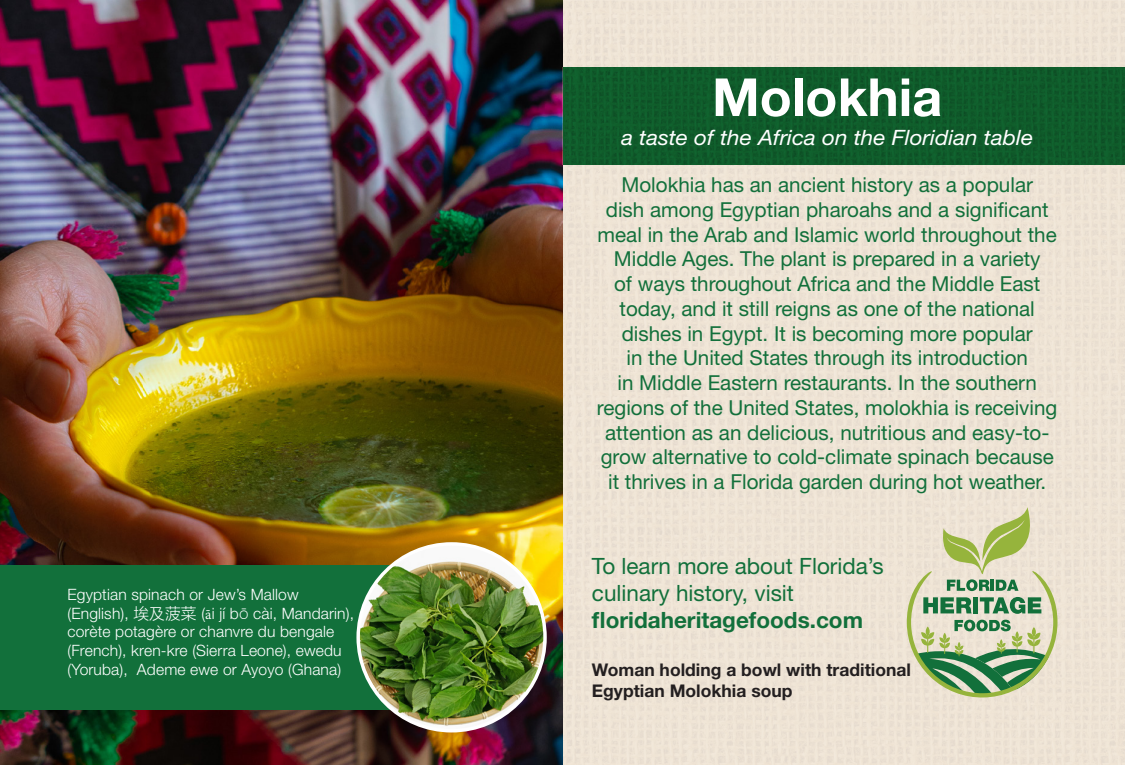
<style>
.page{position:relative;width:1125px;height:765px;background:#fff}
.page>*{position:absolute;margin:0;border:0;box-sizing:border-box;transform-origin:0 0}
.t1{font:700 52.5px "Helvetica Neue LT Std";color:#fff}
.t2{font:22.5px/27px "Helvetica Neue LT Std";color:#12703b}
.t3{font:italic 21.25px "Helvetica Neue LT Std";color:#fff;scale:1.06 1}
.t4{font:20.5px/24.8px "Helvetica Neue LT Std";color:#12703b;text-align:center}
.t5{font:700 17.5px/21px "Helvetica Neue LT Std";color:#231f20}
.t6{font:300 15.5px/18.8px "Helvetica Neue LT Std";letter-spacing:.01em;color:#fff}
.s1{font-family:"Microsoft Ya Hei"}
.s2{font-family:"Adobe Devanagari";font-weight:400}
.s3{font-weight:700}
</style>
<div class="page">
<img style="left:0;top:0;width:562px;height:765px">
<div style="left:562px;top:0;width:563px;height:765px;background:#eee3d4"></div>
<div style="left:563px;top:68px;width:562px;height:97px;background:#0f5b2b"></div>
<div style="left:0;top:565px;width:508px;height:145px;background:#12703b"></div>
<img style="left:358px;top:544px;width:187px;height:187px;border-radius:93px">
<svg style="left:906px;top:507px;width:152px;height:191px"></svg>
<p class="t6" style="left:68px;top:585px;width:288px">Egyptian spinach or Jew’s Mallow (English), <span class="s1">埃及菠菜</span> (<span class="s2">ā</span>i jí b<span class="s1">ō</span> cài, Mandarin), corète potagère or chanvre du bengale (French), kren-kre (Sierra Leone), ewedu (Yoruba), Ademe ewe or Ayoyo (Ghana)</p>
<p class="t1" style="left:712px;top:65px;width:232px">Molokhia</p>
<p class="t3" style="left:621px;top:125px;width:390px">a taste of the Africa on the Floridian table</p>
<p class="t4" style="left:597px;top:172px;width:462px">Molokhia has an ancient history as a popular<br>dish among Egyptian pharoahs and a significant meal in the Arab and Islamic world throughout the Middle Ages. The plant is prepared in a variety<br>of ways throughout Africa and the Middle East today, and it still reigns as one of the national dishes in Egypt. It is becoming more popular<br>in the United States through its introduction<br>in Middle Eastern restaurants. In the southern regions of the United States, molokhia is receiving attention as an delicious, nutritious and easy-to&shy;grow alternative to cold-climate spinach because it thrives in a Florida garden during hot weather.</p>
<p class="t2" style="left:592px;top:552px;width:293px">To learn more about Florida’s culinary history, visit <span class="s3">floridaheritagefoods.com</span></p>
<p class="t5" style="left:592px;top:659px;width:321px">Woman holding a bowl with traditional<br>Egyptian Molokhia soup</p>
</div>
